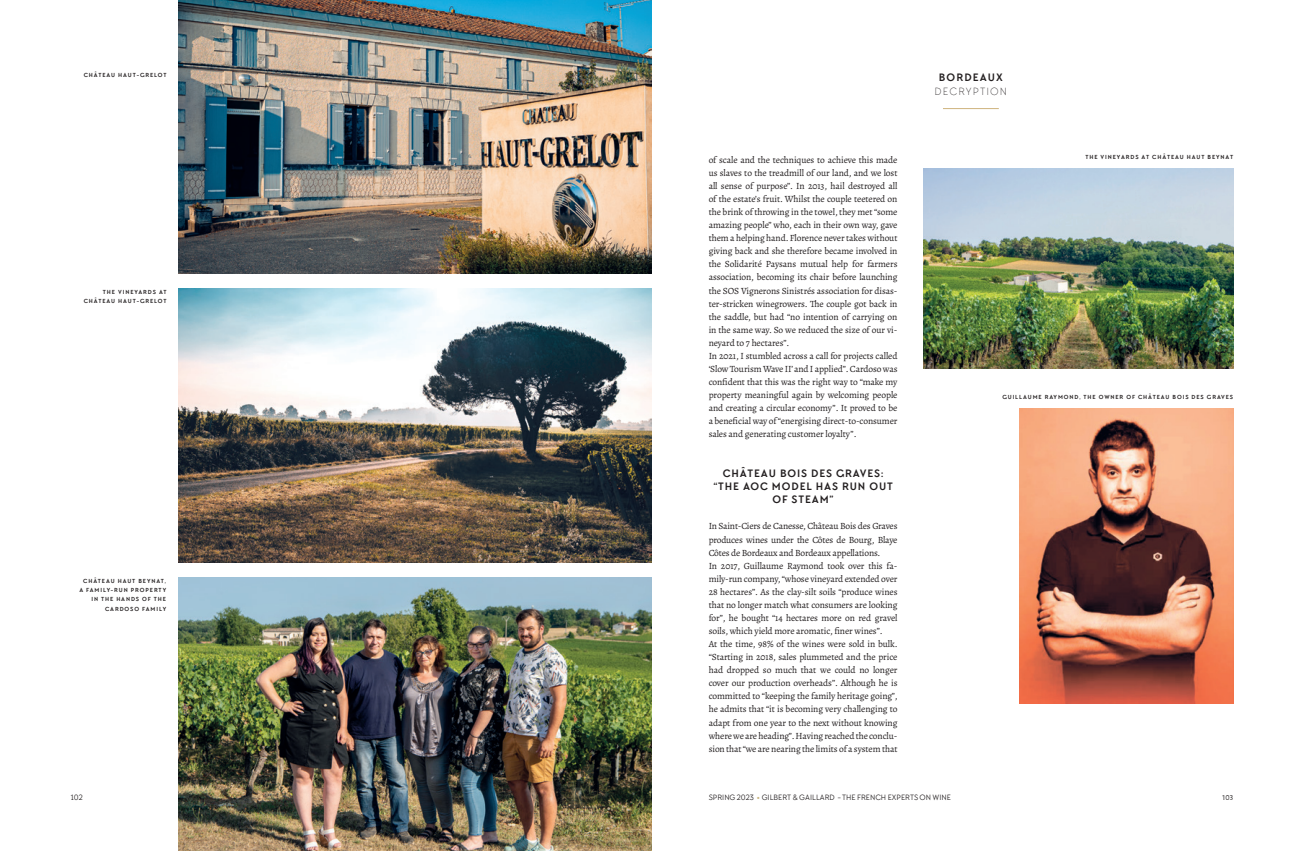
<style>
.page{position:relative;width:1304px;height:851px;background:#fff}
.page>*{position:absolute;margin:0;border:0;box-sizing:border-box;transform-origin:0 0}
.t1{font:700 11px/13.3px "TT Chocolates";letter-spacing:.08em;color:#231f20;text-align:center}
.t2{font:300 11px "TT Chocolates";letter-spacing:.1em;color:#231f20}
.t3{font:700 11px "TT Chocolates";letter-spacing:.1em;color:#231f20}
.t4{font:9.5px/13.1px "Alegreya";letter-spacing:-.01em;color:#231f20}
.t5{font:8px "TT Chocolates";color:#231f20}
.t6{font:8px "Alegreya Sans";color:#231f20}
.t7{font:700 6px/9.2px "TT Chocolates";letter-spacing:.15em;color:#231f20;text-align:right}
.s1{font-weight:900;color:#c7b480}
</style>
<div class="page">
<hr style="left:943px;top:108px;width:56px;height:1px;background:#ceb37e">
<img style="left:1020px;top:408px;width:213px;height:295px">
<img style="left:923px;top:168px;width:310px;height:201px">
<img style="left:178px;top:577px;width:474px;height:273px">
<img style="left:178px;top:288px;width:474px;height:274px">
<img style="left:178px;top:0;width:474px;height:274px">
<p class="t7" style="left:84px;top:70px;width:85px">CHÂTEAU HAUT-GRELOT</p>
<p class="t7" style="left:84px;top:287px;width:85px">THE VINEYARDS AT<br>CHÂTEAU HAUT-GRELOT</p>
<p class="t7" style="left:79px;top:576px;width:88px">CHÂTEAU HAUT BEYNAT,<br>A FAMILY-RUN PROPERTY<br>IN THE HANDS OF THE<br>CARDOSO FAMILY</p>
<p class="t5" style="left:71px;top:792px;width:13px">102</p>
<p class="t4" style="left:709px;top:153px;width:190px">of scale and the techniques to achieve this made us slaves to the treadmill of our land, and we lost all sense of purpose”. In 2013, hail destroyed all of the estate’s fruit. Whilst the couple teetered on the brink of throwing in the towel, they met “some amazing people” who, each in their own way, gave them a helping hand. Florence never takes without giving back and she therefore became involved in the Solidarité Paysans mutual help for farmers association, becoming its chair before launching the SOS Vignerons Sinistrés association for disas&shy;ter-stricken winegrowers. The couple got back in the saddle, but had “no intention of carrying on in the same way. So we reduced the size of our vi&shy;neyard to 7 hectares”.<br>In 2021, I stumbled across a call for projects called ‘Slow Tourism Wave II’ and I applied”. Cardoso was confident that this was the right way to “make my property meaningful again by welcoming people and creating a circular economy”. It proved to be a beneficial way of “energising direct-to-consumer sales and generating customer loyalty”.</p>
<p class="t1" style="left:713px;top:466px;width:181px">CHÂTEAU BOIS DES GRAVES: “THE AOC MODEL HAS RUN OUT<br>OF STEAM”</p>
<p class="t4" style="left:709px;top:519px;width:190px">In Saint-Ciers de Canesse, Château Bois des Graves produces wines under the Côtes de Bourg, Blaye Côtes de Bordeaux and Bordeaux appellations.<br>In 2017, Guillaume Raymond took over this fa&shy;mily-run company, “whose vineyard extended over 28 hectares”. As the clay-silt soils “produce wines that no longer match what consumers are looking for”, he bought “14 hectares more on red gravel soils, which yield more aromatic, finer wines”.<br>At the time, 98% of the wines were sold in bulk. “Starting in 2018, sales plummeted and the price had dropped so much that we could no longer cover our production overheads”. Although he is committed to “keeping the family heritage going”, he admits that “it is becoming very challenging to adapt from one year to the next without knowing where we are heading”. Having reached the conclu&shy;sion that “we are nearing the limits of a system that</p>
<p class="t3" style="left:939px;top:71px;width:66px">BORDEAUX</p>
<p class="t2" style="left:935px;top:85px;width:74px">DECRYPTION</p>
<p class="t7" style="left:1085px;top:152px;width:149px">THE VINEYARDS AT CHÂTEAU HAUT BEYNAT</p>
<p class="t7" style="left:1002px;top:392px;width:232px">GUILLAUME RAYMOND, THE OWNER OF CHÂTEAU BOIS DES GRAVES</p>
<p class="t5" style="left:709px;top:792px;width:244px">SPRING 2023 <span class="s1">•</span> GILBERT &amp; GAILLARD - THE FRENCH EXPERTS ON WINE</p>
<p class="t6" style="left:1223px;top:791px;width:12px">103</p>
</div>
